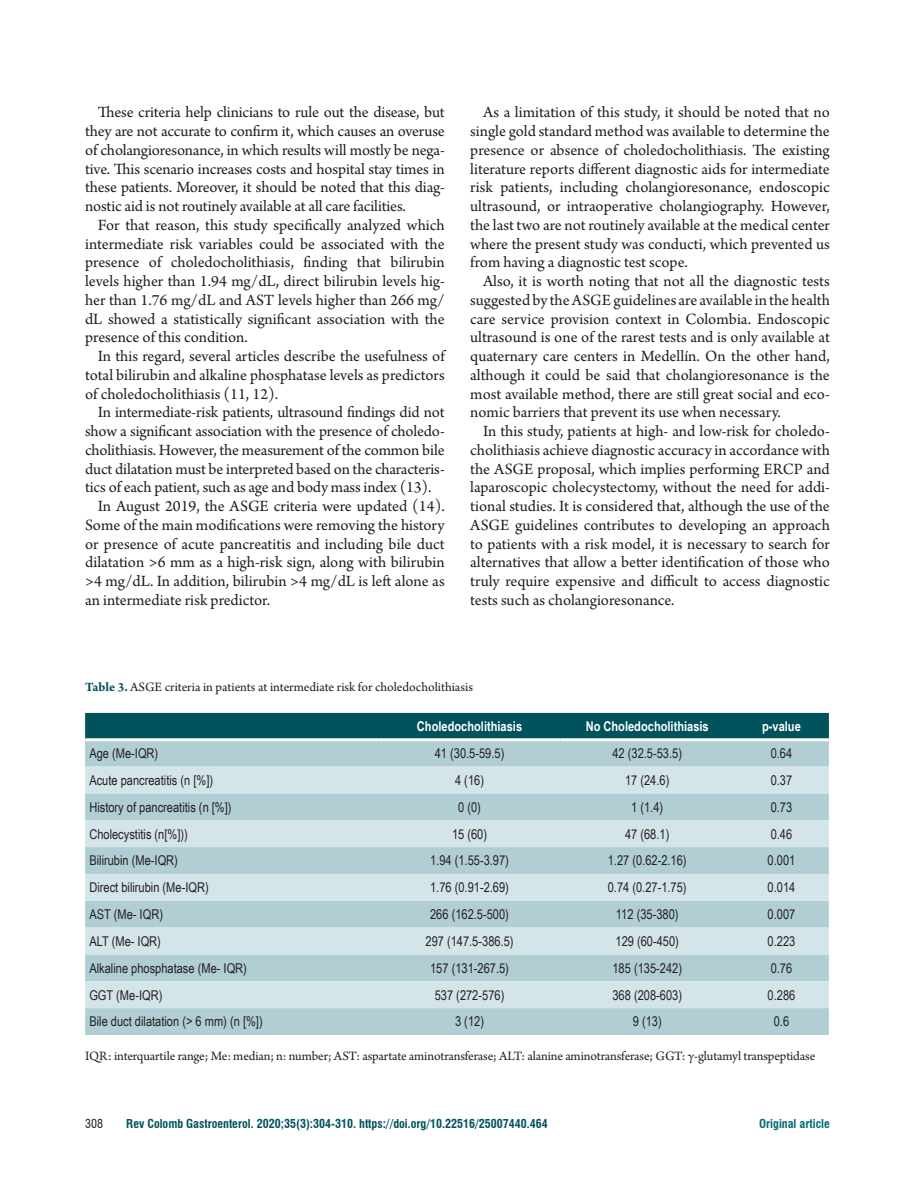
<style>
.page{position:relative;width:915px;height:1188px;background:#fff}
.page>*{position:absolute;margin:0;border:0;box-sizing:border-box;transform-origin:0 0}
.Texto_con_sangría{font:16.5px/18.8px "Arno Pro";letter-spacing:-.005em;color:#231f20;text-align:justify}
.Texto_tabla{font:13.5px "Arial Narrow";color:#231f20}
.Títulos_tablas_y_fig{font:13.5px "Arno Pro";letter-spacing:-.01em;color:#231f20}
.Titulos_tabla{font:700 13.5px "Arial Narrow";color:#fff}
.t1{font:700 condensed 12px "Swiss 721 BT";color:#00525d}
.t2{font:700 condensed 12px "Swiss 721 BT";color:#006b76}
.t3{font:condensed 12px "Swiss 721 BT";color:#231f20}
.s1{font-weight:700;color:#00525d}
</style>
<div class="page">
<div style="left:85px;top:713px;width:743px;height:25px;background:#00525d"></div>
<div style="left:85px;top:741px;width:743px;height:294px;background:#b1ced5"></div>
<svg style="left:85px;top:767px;width:743px;height:241px;background:#c4dbe0"></svg>
<p class="Texto_con_sangría" style="left:85px;top:104px;width:361px;text-indent:13px">These criteria help clinicians to rule out the disease, but they are not accurate to confirm it, which causes an overuse of cholangioresonance, in which results will mostly be nega&shy;tive. This scenario increases costs and hospital stay times in these patients. Moreover, it should be noted that this diag&shy;nostic aid is not routinely available at all care facilities.</p>
<p class="Texto_con_sangría" style="left:85px;top:217px;width:361px;text-indent:13px">For that reason, this study specifically analyzed which intermediate risk variables could be associated with the presence of choledocholithiasis, finding that bilirubin levels higher than 1.94 mg/dL, direct bilirubin levels hig&shy;her than 1.76 mg/dL and AST levels higher than 266 mg/ dL showed a statistically significant association with the presence of this condition.</p>
<p class="Texto_con_sangría" style="left:85px;top:348px;width:361px;text-indent:13px">In this regard, several articles describe the usefulness of total bilirubin and alkaline phosphatase levels as predictors of choledocholithiasis (11, 12).</p>
<p class="Texto_con_sangría" style="left:85px;top:404px;width:361px;text-indent:13px">In intermediate-risk patients, ultrasound findings did not show a significant association with the presence of choledo&shy;cholithiasis. However, the measurement of the common bile duct dilatation must be interpreted based on the characteris&shy;tics of each patient, such as age and body mass index (13).</p>
<p class="Texto_con_sangría" style="left:85px;top:498px;width:361px;text-indent:13px">In August 2019, the ASGE criteria were updated (14).<br>Some of the main modifications were removing the history or presence of acute pancreatitis and including bile duct dilatation &gt;6 mm as a high-risk sign, along with bilirubin &gt;4 mg/dL. In addition, bilirubin &gt;4 mg/dL is left alone as an intermediate risk predictor.</p>
<p class="Texto_con_sangría" style="left:470px;top:104px;width:361px;text-indent:13px">As a limitation of this study, it should be noted that no single gold standard method was available to determine the presence or absence of choledocholithiasis. The existing literature reports different diagnostic aids for intermediate risk patients, including cholangioresonance, endoscopic ultrasound, or intraoperative cholangiography. However, the last two are not routinely available at the medical center where the present study was conducti, which prevented us from having a diagnostic test scope.</p>
<p class="Texto_con_sangría" style="left:470px;top:273px;width:361px;text-indent:13px">Also, it is worth noting that not all the diagnostic tests suggested by the ASGE guidelines are available in the health care service provision context in Colombia. Endoscopic ultrasound is one of the rarest tests and is only available at quaternary care centers in Medellín. On the other hand, although it could be said that cholangioresonance is the most available method, there are still great social and eco&shy;nomic barriers that prevent its use when necessary.</p>
<p class="Texto_con_sangría" style="left:470px;top:423px;width:361px;text-indent:13px">In this study, patients at high- and low-risk for choledo&shy;cholithiasis achieve diagnostic accuracy in accordance with the ASGE proposal, which implies performing ERCP and laparoscopic cholecystectomy, without the need for addi&shy;tional studies. It is considered that, although the use of the ASGE guidelines contributes to developing an approach to patients with a risk model, it is necessary to search for alternatives that allow a better identification of those who truly require expensive and difficult to access diagnostic tests such as cholangioresonance.</p>
<p class="Títulos_tablas_y_fig" style="left:85px;top:679px;width:389px"><span class="s1">Table 3.</span> ASGE criteria in patients at intermediate risk for choledocholithiasis</p>
<p class="Titulos_tabla" style="left:417px;top:716px;width:107px">Choledocholithiasis</p>
<p class="Titulos_tabla" style="left:585px;top:716px;width:125px">No Choledocholithiasis</p>
<p class="Titulos_tabla" style="left:761px;top:716px;width:40px">p-value</p>
<p class="Texto_tabla" style="left:89px;top:743px;width:70px">Age (Me-IQR)</p>
<p class="Texto_tabla" style="left:434px;top:743px;width:71px">41 (30.5-59.5)</p>
<p class="Texto_tabla" style="left:612px;top:743px;width:71px">42 (32.5-53.5)</p>
<p class="Texto_tabla" style="left:770px;top:743px;width:23px">0.64</p>
<p class="Texto_tabla" style="left:89px;top:770px;width:125px">Acute pancreatitis (n [%])</p>
<p class="Texto_tabla" style="left:455px;top:770px;width:30px">4 (16)</p>
<p class="Texto_tabla" style="left:624px;top:770px;width:46px">17 (24.6)</p>
<p class="Texto_tabla" style="left:770px;top:770px;width:23px">0.37</p>
<p class="Texto_tabla" style="left:89px;top:797px;width:144px">History of pancreatitis (n [%])</p>
<p class="Texto_tabla" style="left:458px;top:797px;width:24px">0 (0)</p>
<p class="Texto_tabla" style="left:631px;top:797px;width:33px">1 (1.4)</p>
<p class="Texto_tabla" style="left:770px;top:797px;width:23px">0.73</p>
<p class="Texto_tabla" style="left:89px;top:824px;width:100px">Cholecystitis (n[%]))</p>
<p class="Texto_tabla" style="left:452px;top:824px;width:37px">15 (60)</p>
<p class="Texto_tabla" style="left:624px;top:824px;width:46px">47 (68.1)</p>
<p class="Texto_tabla" style="left:770px;top:824px;width:23px">0.46</p>
<p class="Texto_tabla" style="left:89px;top:851px;width:90px">Bilirubin (Me-IQR)</p>
<p class="Texto_tabla" style="left:430px;top:851px;width:80px">1.94 (1.55-3.97)</p>
<p class="Texto_tabla" style="left:607px;top:851px;width:80px">1.27 (0.62-2.16)</p>
<p class="Texto_tabla" style="left:767px;top:851px;width:29px">0.001</p>
<p class="Texto_tabla" style="left:89px;top:878px;width:121px">Direct bilirubin (Me-IQR)</p>
<p class="Texto_tabla" style="left:430px;top:878px;width:80px">1.76 (0.91-2.69)</p>
<p class="Texto_tabla" style="left:607px;top:878px;width:80px">0.74 (0.27-1.75)</p>
<p class="Texto_tabla" style="left:767px;top:878px;width:29px">0.014</p>
<p class="Texto_tabla" style="left:89px;top:904px;width:75px">AST (Me- IQR)</p>
<p class="Texto_tabla" style="left:430px;top:904px;width:80px">266 (162.5-500)</p>
<p class="Texto_tabla" style="left:615px;top:904px;width:64px">112 (35-380)</p>
<p class="Texto_tabla" style="left:767px;top:904px;width:29px">0.007</p>
<p class="Texto_tabla" style="left:89px;top:931px;width:73px">ALT (Me- IQR)</p>
<p class="Texto_tabla" style="left:425px;top:931px;width:90px">297 (147.5-386.5)</p>
<p class="Texto_tabla" style="left:615px;top:931px;width:65px">129 (60-450)</p>
<p class="Texto_tabla" style="left:767px;top:931px;width:29px">0.223</p>
<p class="Texto_tabla" style="left:89px;top:958px;width:159px">Alkaline phosphatase (Me- IQR)</p>
<p class="Texto_tabla" style="left:430px;top:958px;width:80px">157 (131-267.5)</p>
<p class="Texto_tabla" style="left:612px;top:958px;width:71px">185 (135-242)</p>
<p class="Texto_tabla" style="left:770px;top:958px;width:23px">0.76</p>
<p class="Texto_tabla" style="left:89px;top:985px;width:74px">GGT (Me-IQR)</p>
<p class="Texto_tabla" style="left:434px;top:985px;width:71px">537 (272-576)</p>
<p class="Texto_tabla" style="left:612px;top:985px;width:71px">368 (208-603)</p>
<p class="Texto_tabla" style="left:767px;top:985px;width:29px">0.286</p>
<p class="Texto_tabla" style="left:89px;top:1012px;width:175px">Bile duct dilatation (&gt; 6 mm) (n [%])</p>
<p class="Texto_tabla" style="left:455px;top:1012px;width:30px">3 (12)</p>
<p class="Texto_tabla" style="left:632px;top:1012px;width:30px">9 (13)</p>
<p class="Texto_tabla" style="left:773px;top:1012px;width:17px">0.6</p>
<p class="Títulos_tablas_y_fig" style="left:85px;top:1049px;width:731px">IQR: interquartile range; Me: median; n: number; AST: aspartate aminotransferase; ALT: alanine aminotransferase; GGT: γ-glutamyl transpeptidase</p>
<p class="t3" style="left:85px;top:1116px;width:19px">308</p>
<p class="t1" style="left:126px;top:1117px;width:423px">Rev Colomb Gastroenterol. 2020;35(3):304-310. https://doi.org/10.22516/25007440.464</p>
<p class="t2" style="left:759px;top:1117px;width:72px">Original article</p>
</div>
